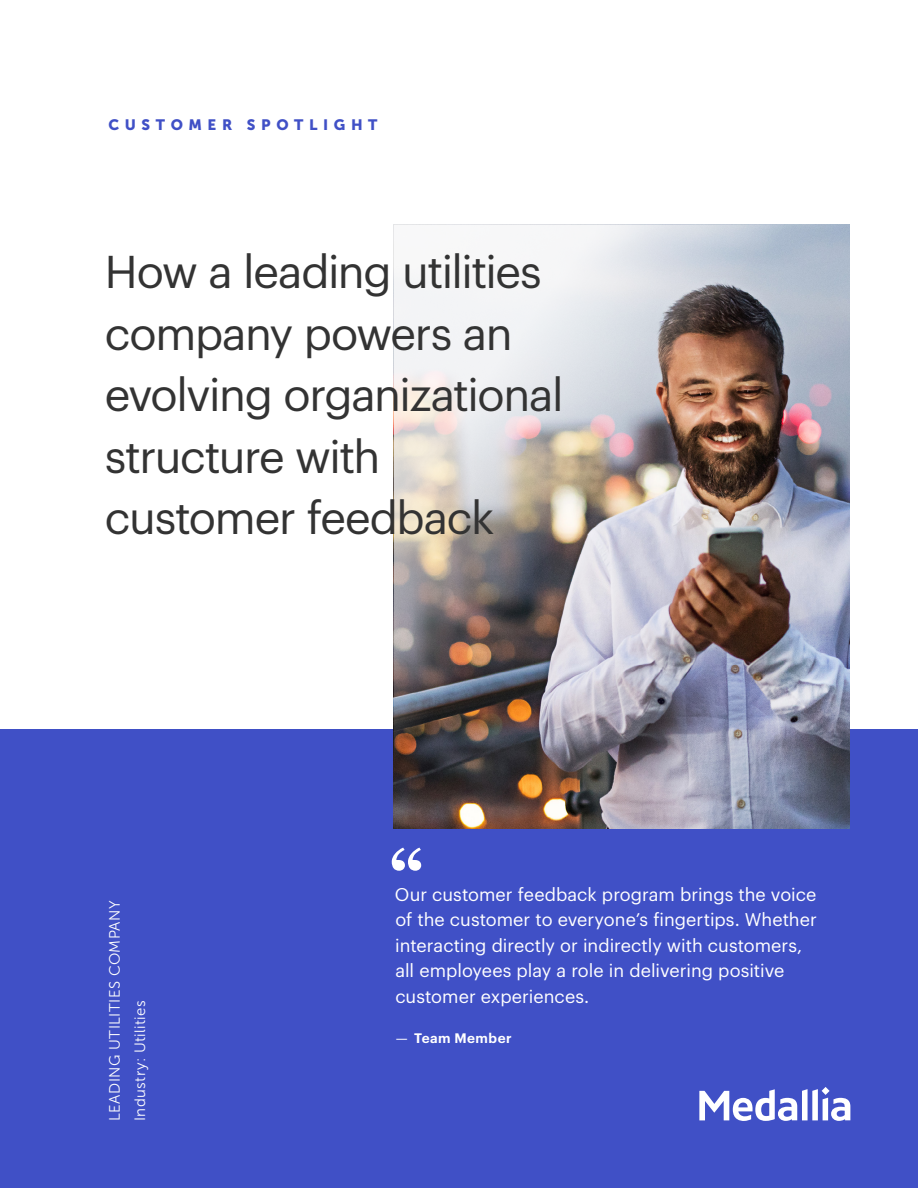
<style>
.page{position:relative;width:918px;height:1188px;background:#fff}
.page>*{position:absolute;margin:0;border:0;box-sizing:border-box;transform-origin:0 0}
.t1{font:700 67.5px "Georgia";color:#fff}
.t2{font:45px/61.5px "Graphik";letter-spacing:-.03em;color:#333}
.t3{font:18px/25.5px "Graphik";color:#fff}
.t4{font:15px/25.5px "Museo Sans 300";letter-spacing:.03em;color:#fff}
.t5{font:15px "Museo Sans 900";letter-spacing:.37em;color:#4050c6}
.t6{font:600 13.5px "Graphik";letter-spacing:.04em;color:#fff}
.s1{font-weight:400}
</style>
<div class="page">
<div style="left:0;top:729px;width:918px;height:459px;background:#4050c6"></div>
<svg style="left:699px;top:1087px;width:151px;height:34px"></svg>
<img style="left:394px;top:225px;width:456px;height:604px">
<p class="t5" style="left:108px;top:116px;width:271px">CUSTOMER SPOTLIGHT</p>
<h2 class="t2" style="left:105px;top:237px;width:460px">How a leading utilities company powers an evolving organizational structure with customer feedback</h2>
<p class="t4" style="left:102px;top:1121px;width:222px;rotate:-90deg">LEADING UTILITIES COMPANY<br>Industry: Utilities</p>
<h1 class="t1" style="left:389px;top:824px;width:37px">“</h1>
<p class="t3" style="left:395px;top:880px;width:423px">Our customer feedback program brings the voice of the customer to everyone’s fingertips. Whether interacting directly or indirectly with customers, all employees play a role in delivering positive customer experiences.</p>
<p class="t6" style="left:396px;top:1027px;width:117px"><span class="s1">—</span> Team Member</p>
</div>
